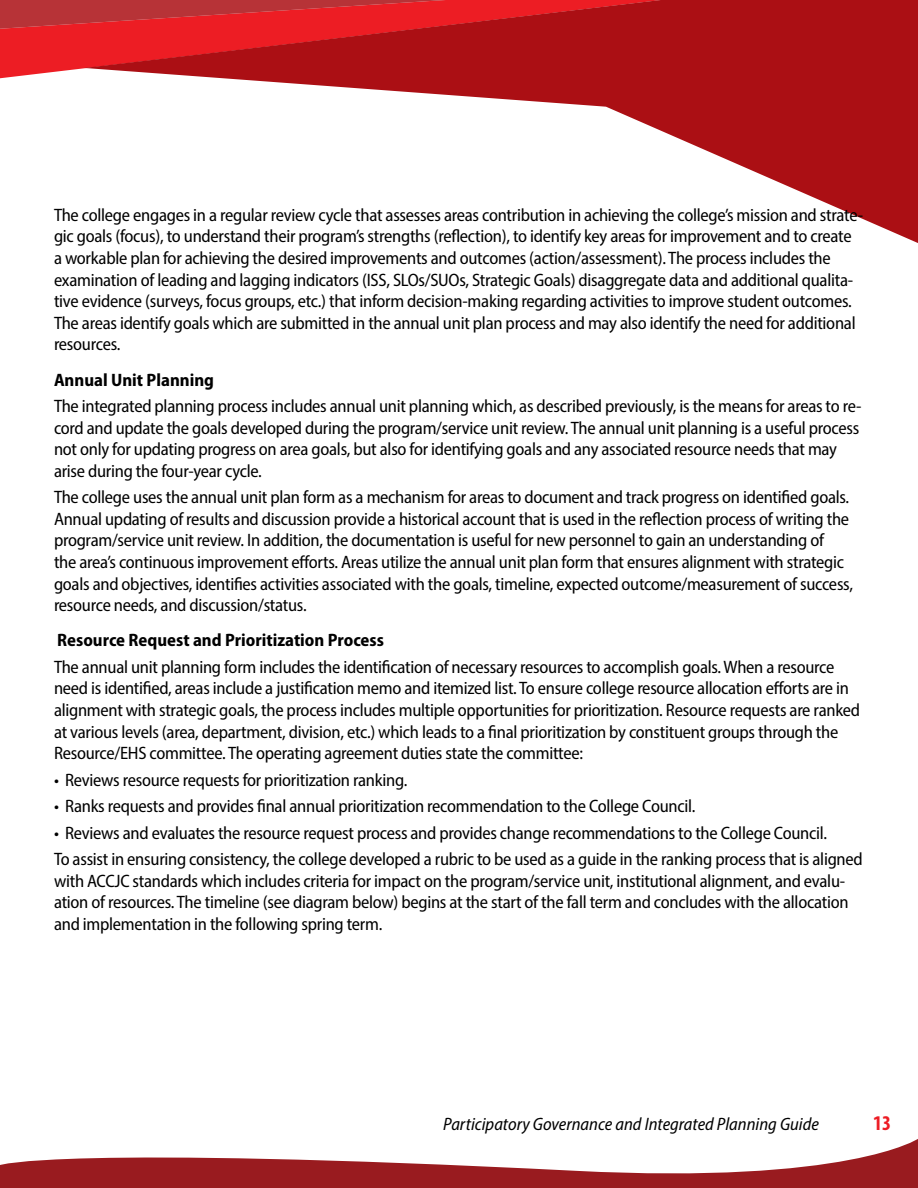
<style>
.page{position:relative;width:918px;height:1188px;background:#fff}
.page>*{position:absolute;margin:0;border:0;box-sizing:border-box;transform-origin:0 0}
.t1{font:700 condensed 21px "Myriad Pro";color:#ed1c24}
.t2{font:semi-condensed 18px/21.6px "Myriad Pro";letter-spacing:-.015em;color:#000}
.t3{font:700 semi-condensed 18px "Myriad Pro";color:#000}
.t4{font:italic semi-condensed 18px "Myriad Pro";color:#000}
</style>
<div class="page">
<svg style="left:0;top:1139px;width:918px;height:49px"></svg>
<svg style="left:355px;top:0;width:563px;height:243px;fill:#ab0f14"></svg>
<svg style="left:0;top:0;width:555px;height:88px;background:#cc2c32"></svg>
<p class="t2" style="left:54px;top:204px;width:811px">The college engages in a regular review cycle that assesses areas contribution in achieving the college’s mission and strate&shy;gic goals (focus), to understand their program’s strengths (reflection), to identify key areas for improvement and to create a workable plan for achieving the desired improvements and outcomes (action/assessment). The process includes the examination of leading and lagging indicators (ISS, SLOs/SUOs, Strategic Goals) disaggregate data and additional qualita&shy;tive evidence (surveys, focus groups, etc.) that inform decision-making regarding activities to improve student outcomes.<br>The areas identify goals which are submitted in the annual unit plan process and may also identify the need for additional resources.</p>
<h1 class="t3" style="left:54px;top:369px;width:162px">Annual Unit Planning</h1>
<p class="t2" style="left:54px;top:395px;width:809px">The integrated planning process includes annual unit planning which, as described previously, is the means for areas to re&shy;cord and update the goals developed during the program/service unit review. The annual unit planning is a useful process not only for updating progress on area goals, but also for identifying goals and any associated resource needs that may arise during the four-year cycle.</p>
<p class="t2" style="left:54px;top:486px;width:801px">The college uses the annual unit plan form as a mechanism for areas to document and track progress on identified goals.<br>Annual updating of results and discussion provide a historical account that is used in the reflection process of writing the program/service unit review. In addition, the documentation is useful for new personnel to gain an understanding of<br>the area’s continuous improvement efforts. Areas utilize the annual unit plan form that ensures alignment with strategic goals and objectives, identifies activities associated with the goals, timeline, expected outcome/measurement of success, resource needs, and discussion/status.</p>
<h1 class="t3" style="left:57px;top:630px;width:328px">Resource Request and Prioritization Process</h1>
<p class="t2" style="left:54px;top:656px;width:808px">The annual unit planning form includes the identification of necessary resources to accomplish goals. When a resource need is identified, areas include a justification memo and itemized list. To ensure college resource allocation efforts are in alignment with strategic goals, the process includes multiple opportunities for prioritization. Resource requests are ranked at various levels (area, department, division, etc.) which leads to a final prioritization by constituent groups through the Resource/EHS committee. The operating agreement duties state the committee:</p>
<p class="t2" style="left:54px;top:769px;width:355px">• Reviews resource requests for prioritization ranking.</p>
<p class="t2" style="left:54px;top:795px;width:643px">• Ranks requests and provides final annual prioritization recommendation to the College Council.</p>
<p class="t2" style="left:54px;top:819px;width:810px;line-height:26.4px">• Reviews and evaluates the resource request process and provides change recommendations to the College Council.<br>To assist in ensuring consistency, the college developed a rubric to be used as a guide in the ranking process that is aligned</p>
<p class="t2" style="left:54px;top:870px;width:796px">with ACCJC standards which includes criteria for impact on the program/service unit, institutional alignment, and evalu&shy;ation of resources. The timeline (see diagram below) begins at the start of the fall term and concludes with the allocation and implementation in the following spring term.</p>
<p class="t4" style="left:443px;top:1113px;width:377px">Participatory Governance and Integrated Planning Guide</p>
<p class="t1" style="left:873px;top:1110px;width:19px">13</p>
</div>
